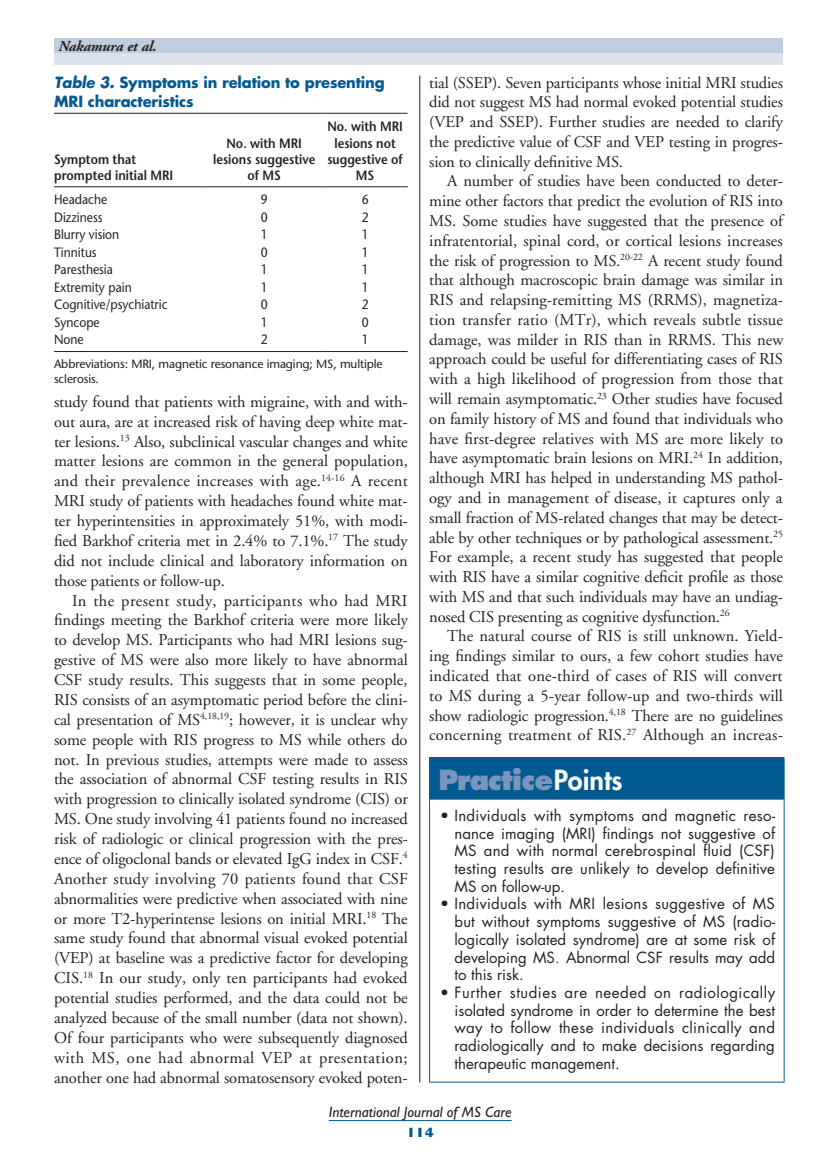
<style>
.page{position:relative;width:837px;height:1161px;background:#fff}
.page>*{position:absolute;margin:0;border:0;box-sizing:border-box;transform-origin:0 0}
.t1{font:800 27px "Futura";letter-spacing:-.035em;color:#7896bd}
.Text{font:16.5px/19.8px "Adobe Garamond";letter-spacing:-.01em;color:#231f20;text-align:justify}
.Text-2{font:15px/17.7px "Futura";color:#231f20;text-align:justify}
.Table_Head{font:700 15px/19.5px "Futura";letter-spacing:-.01em;color:#005990}
.t2{font:italic 15px "Gill Sans";color:#231f20}
.Running_Head{font:italic 700 15px "Adobe Garamond";letter-spacing:-.01em;color:#231f20}
.Table_Body__For_Alt{font:13.5px "Stone Sans";color:#231f20;scale:.9 1}
.Table_Column_Heads{font:600 13.5px/16.2px "Stone Sans";color:#231f20;text-align:center;scale:.9 1}
.t3{font:800 13.5px "Gill Sans";color:#005990}
.Table_Footnote{font:12px/15px "Stone Sans";letter-spacing:-.01em;color:#231f20}
.s1{font-style:italic}
.s2{color:#fff}
</style>
<div class="page">
<div style="left:54px;top:53px;width:729px;height:12px;background:#dce2ed"></div>
<hr style="left:329px;top:1120px;width:183px;height:1px;background:#005990">
<div style="left:54px;top:38px;width:729px;height:15px;background:#c0cce0"></div>
<hr style="left:419px;top:76px;width:1px;height:1007px;background:#231f20">
<div style="left:430px;top:758px;width:354px;height:42px;background:#005990"></div>
<hr style="left:429px;top:757px;width:356px;height:1px;background:#005990">
<hr style="left:429px;top:758px;width:1px;height:42px;background:#005990">
<hr style="left:784px;top:758px;width:1px;height:42px;background:#005990">
<hr style="left:429px;top:800px;width:1px;height:282px;background:#005990">
<hr style="left:784px;top:800px;width:1px;height:282px;background:#005990">
<hr style="left:429px;top:1082px;width:356px;height:1px;background:#005990">
<svg style="left:55px;top:112px;width:352px;height:1px"></svg>
<hr style="left:54px;top:351px;width:152px;height:1px;background:#231f20">
<hr style="left:206px;top:351px;width:117px;height:1px;background:#231f20">
<hr style="left:323px;top:351px;width:85px;height:1px;background:#231f20">
<hr style="left:54px;top:186px;width:152px;height:1px;background:#231f20">
<hr style="left:206px;top:186px;width:117px;height:1px;background:#231f20">
<hr style="left:323px;top:186px;width:85px;height:1px;background:#231f20">
<hr style="left:54px;top:113px;width:152px;height:1px;background:#231f20">
<hr style="left:206px;top:113px;width:117px;height:1px;background:#231f20">
<hr style="left:323px;top:113px;width:85px;height:1px;background:#231f20">
<p class="Running_Head" style="left:58px;top:38px;width:100px">Nakamura et al.</p>
<p class="Table_Head" style="left:54px;top:72px;width:332px"><span class="s1">Table 3.</span> Symptoms in relation to presenting<br>MRI characteristics</p>
<p class="Table_Column_Heads" style="left:54px;top:151px;width:93px">Symptom that</p>
<p class="Table_Column_Heads" style="left:54px;top:167px;width:134px">prompted initial MRI</p>
<p class="Table_Column_Heads" style="left:213px;top:135px;width:115px">No. with MRI lesions suggestive of MS</p>
<p class="Table_Column_Heads" style="left:327px;top:118px;width:85px">No. with MRI lesions not</p>
<p class="Table_Column_Heads" style="left:327px;top:151px;width:85px">suggestive of<br>MS</p>
<p class="Table_Body__For_Alt" style="left:54px;top:191px;width:61px">Headache</p>
<p class="Table_Body__For_Alt" style="left:261px;top:191px;width:9px">9</p>
<p class="Table_Body__For_Alt" style="left:362px;top:191px;width:9px">6</p>
<p class="Table_Body__For_Alt" style="left:54px;top:209px;width:55px">Dizziness</p>
<p class="Table_Body__For_Alt" style="left:261px;top:209px;width:9px">0</p>
<p class="Table_Body__For_Alt" style="left:362px;top:209px;width:9px">2</p>
<p class="Table_Body__For_Alt" style="left:54px;top:226px;width:74px">Blurry vision</p>
<p class="Table_Body__For_Alt" style="left:261px;top:226px;width:9px">1</p>
<p class="Table_Body__For_Alt" style="left:362px;top:226px;width:9px">1</p>
<p class="Table_Body__For_Alt" style="left:54px;top:244px;width:49px">Tinnitus</p>
<p class="Table_Body__For_Alt" style="left:261px;top:244px;width:9px">0</p>
<p class="Table_Body__For_Alt" style="left:362px;top:244px;width:9px">1</p>
<p class="Table_Body__For_Alt" style="left:54px;top:261px;width:67px">Paresthesia</p>
<p class="Table_Body__For_Alt" style="left:261px;top:261px;width:9px">1</p>
<p class="Table_Body__For_Alt" style="left:362px;top:261px;width:9px">1</p>
<p class="Table_Body__For_Alt" style="left:54px;top:279px;width:88px">Extremity pain</p>
<p class="Table_Body__For_Alt" style="left:261px;top:279px;width:9px">1</p>
<p class="Table_Body__For_Alt" style="left:362px;top:279px;width:9px">1</p>
<p class="Table_Body__For_Alt" style="left:54px;top:296px;width:128px">Cognitive/psychiatric</p>
<p class="Table_Body__For_Alt" style="left:261px;top:296px;width:9px">0</p>
<p class="Table_Body__For_Alt" style="left:362px;top:296px;width:9px">2</p>
<p class="Table_Body__For_Alt" style="left:54px;top:314px;width:52px">Syncope</p>
<p class="Table_Body__For_Alt" style="left:261px;top:314px;width:9px">1</p>
<p class="Table_Body__For_Alt" style="left:362px;top:314px;width:9px">0</p>
<p class="Table_Body__For_Alt" style="left:54px;top:331px;width:35px">None</p>
<p class="Table_Body__For_Alt" style="left:261px;top:331px;width:9px">2</p>
<p class="Table_Body__For_Alt" style="left:362px;top:331px;width:9px">1</p>
<p class="Table_Footnote" style="left:54px;top:356px;width:330px">Abbreviations: MRI, magnetic resonance imaging; MS, multiple sclerosis.</p>
<p class="Text" style="left:54px;top:392px;width:355px">study found that patients with migraine, with and with&shy;out aura, are at increased risk of having deep white mat&shy;ter lesions.<sup>13</sup> Also, subclinical vascular changes and white matter lesions are common in the general population, and their prevalence increases with age.<sup>14-16</sup> A recent MRI study of patients with headaches found white mat&shy;ter hyperintensities in approximately 51%, with modi&shy;fied Barkhof criteria met in 2.4% to 7.1%.<sup>17</sup> The study did not include clinical and laboratory information on those patients or follow-up.</p>
<p class="Text" style="left:54px;top:591px;width:356px;text-indent:18px">In the present study, participants who had MRI findings meeting the Barkhof criteria were more likely to develop MS. Participants who had MRI lesions sug&shy;gestive of MS were also more likely to have abnormal CSF study results. This suggests that in some people, RIS consists of an asymptomatic period before the clini&shy;cal presentation of MS<sup>4,18,19</sup>; however, it is unclear why some people with RIS progress to MS while others do not. In previous studies, attempts were made to assess the association of abnormal CSF testing results in RIS with progression to clinically isolated syndrome (CIS) or MS. One study involving 41 patients found no increased risk of radiologic or clinical progression with the pres&shy;ence of oligoclonal bands or elevated IgG index in CSF.<sup>4<br></sup>Another study involving 70 patients found that CSF abnormalities were predictive when associated with nine or more T2-hyperintense lesions on initial MRI.<sup>18</sup> The same study found that abnormal visual evoked potential (VEP) at baseline was a predictive factor for developing CIS.<sup>18</sup> In our study, only ten participants had evoked potential studies performed, and the data could not be analyzed because of the small number (data not shown).<br>Of four participants who were subsequently diagnosed with MS, one had abnormal VEP at presentation; another one had abnormal somatosensory evoked poten-</p>
<p class="Text" style="left:429px;top:73px;width:355px">tial (SSEP). Seven participants whose initial MRI studies did not suggest MS had normal evoked potential studies (VEP and SSEP). Further studies are needed to clarify the predictive value of CSF and VEP testing in progres&shy;sion to clinically definitive MS.</p>
<p class="Text" style="left:429px;top:172px;width:356px;text-indent:18px">A number of studies have been conducted to deter&shy;mine other factors that predict the evolution of RIS into MS. Some studies have suggested that the presence of infratentorial, spinal cord, or cortical lesions increases the risk of progression to MS.<sup>20-22</sup> A recent study found that although macroscopic brain damage was similar in RIS and relapsing-remitting MS (RRMS), magnetiza&shy;tion transfer ratio (MTr), which reveals subtle tissue damage, was milder in RIS than in RRMS. This new approach could be useful for differentiating cases of RIS with a high likelihood of progression from those that will remain asymptomatic.<sup>23</sup> Other studies have focused on family history of MS and found that individuals who have first-degree relatives with MS are more likely to have asymptomatic brain lesions on MRI.<sup>24</sup> In addition, although MRI has helped in understanding MS pathol&shy;ogy and in management of disease, it captures only a small fraction of MS-related changes that may be detect&shy;able by other techniques or by pathological assessment.<sup>25<br></sup>For example, a recent study has suggested that people with RIS have a similar cognitive deficit profile as those with MS and that such individuals may have an undiag&shy;nosed CIS presenting as cognitive dysfunction.<sup>26</sup></p>
<p class="Text" style="left:429px;top:627px;width:355px;text-indent:18px">The natural course of RIS is still unknown. Yield&shy;ing findings similar to ours, a few cohort studies have indicated that one-third of cases of RIS will convert to MS during a 5-year follow-up and two-thirds will show radiologic progression.<sup>4,18</sup> There are no guidelines concerning treatment of RIS.<sup>27</sup> Although an increas-</p>
<p class="t1" style="left:439px;top:762px;width:186px">Practice<span class="s2">Points</span></p>
<p class="Text-2" style="left:455px;top:806px;width:322px;text-indent:-15px">• Individuals with symptoms and magnetic reso&shy;nance imaging (MRI) findings not suggestive of MS and with normal cerebrospinal fluid (CSF) testing results are unlikely to develop definitive MS on follow-up.</p>
<p class="Text-2" style="left:455px;top:895px;width:322px;text-indent:-15px">• Individuals with MRI lesions suggestive of MS but without symptoms suggestive of MS (radio&shy;logically isolated syndrome) are at some risk of developing MS. Abnormal CSF results may add to this risk.</p>
<p class="Text-2" style="left:455px;top:983px;width:322px;text-indent:-15px">• Further studies are needed on radiologically isolated syndrome in order to determine the best way to follow these individuals clinically and radiologically and to make decisions regarding therapeutic management.</p>
<p class="t2" style="left:329px;top:1104px;width:184px">International Journal of MS Care</p>
<p class="t3" style="left:407px;top:1124px;width:29px">114</p>
</div>
